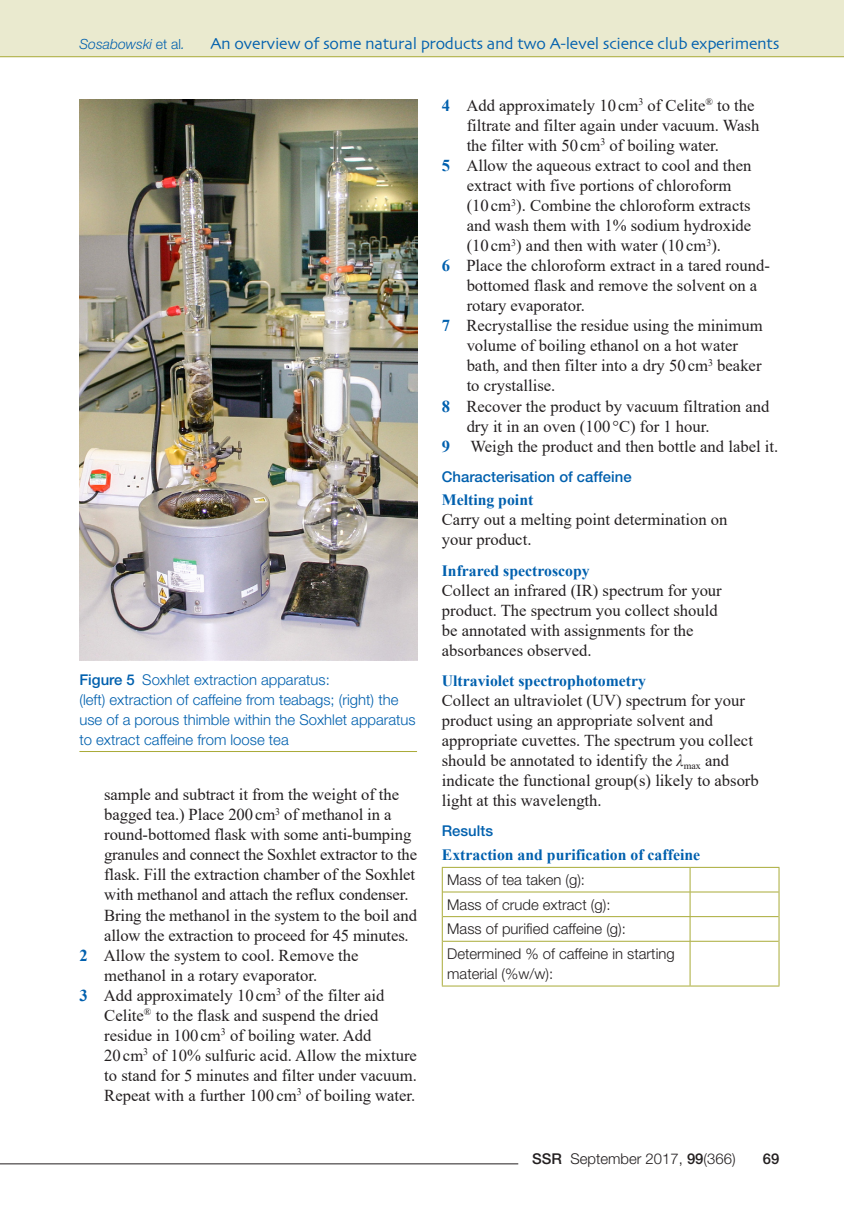
<style>
.page{position:relative;width:844px;height:1216px;background:#fff}
.page>*{position:absolute;margin:0;border:0;box-sizing:border-box;transform-origin:0 0}
.CH_numbered_list{font:16.62px/20.1px "Times New Roman";color:#231f20}
.CH_body_tx_first{font:16.62px/20.1px "Times New Roman";color:#231f20}
.CH_running_head_rect{font:16.62px "Skia";letter-spacing:-.02em;color:#0160ae}
.CH_C_head{font:700 15.75px "Times New Roman";color:#0160ae}
.CH_figure_caption{font:300 14.88px/20.1px "Helvetica Neue LT Std";color:#0160ae}
.CH_table_contents{font:300 14.88px/20.1px "Helvetica Neue LT Std";color:#231f20}
.CH_B_head{font:500 14.88px "Helvetica Neue LT Std";color:#0160ae}
.t1{font:500 14.88px "Helvetica Neue LT Std";color:#231f20}
.CH_running_head_rect-2{font:italic 300 14px "Helvetica Neue LT Std";color:#0160ae}
.s1{font-style:normal}
.s2{font-weight:500}
.s3{font-weight:700;color:#0160ae}
.s4{font-style:italic}
</style>
<div class="page">
<hr style="left:0;top:1163px;width:518px;height:1px;background:#231f20">
<div style="left:0;top:0;width:843px;height:57px;background:#eaeacf"></div>
<hr style="left:0;top:56px;width:843px;height:1px;background:#a9ab38">
<hr style="left:441px;top:866px;width:249px;height:1px;background:#a9ab38">
<hr style="left:690px;top:866px;width:89px;height:1px;background:#a9ab38">
<svg style="left:441px;top:867px;width:1px;height:74px"></svg>
<svg style="left:778px;top:867px;width:1px;height:74px"></svg>
<hr style="left:441px;top:941px;width:1px;height:44px;background:#a9ab38">
<hr style="left:778px;top:941px;width:1px;height:44px;background:#a9ab38">
<hr style="left:441px;top:985px;width:249px;height:1px;background:#a9ab38">
<hr style="left:690px;top:985px;width:89px;height:1px;background:#a9ab38">
<hr style="left:442px;top:891px;width:248px;height:1px;background:#a9ab38">
<hr style="left:690px;top:891px;width:88px;height:1px;background:#a9ab38">
<hr style="left:442px;top:916px;width:248px;height:1px;background:#a9ab38">
<hr style="left:690px;top:916px;width:88px;height:1px;background:#a9ab38">
<svg style="left:689px;top:867px;width:1px;height:73px"></svg>
<hr style="left:442px;top:940px;width:248px;height:1px;background:#a9ab38">
<hr style="left:690px;top:940px;width:88px;height:1px;background:#a9ab38">
<hr style="left:689px;top:941px;width:1px;height:44px;background:#a9ab38">
<hr style="left:79px;top:751px;width:338px;height:1px;background:#a9ab38">
<img style="left:79px;top:99px;width:338px;height:562px">
<p class="CH_running_head_rect-2" style="left:79px;top:36px;width:107px">Sosabowski <span class="s1">et al</span>.</p>
<p class="CH_running_head_rect" style="left:210px;top:34px;width:570px">An overview of some natural products and two A-level science club experiments</p>
<p class="CH_figure_caption" style="left:79px;top:669px;width:338px"><span class="s2">Figure 5</span> Soxhlet extraction apparatus:<br>(left) extraction of caffeine from teabags; (right) the use of a porous thimble within the Soxhlet apparatus to extract caffeine from loose tea</p>
<p class="CH_numbered_list" style="left:104px;top:784px;width:314px">sample and subtract it from the weight of the bagged tea.) Place 200cm<sup>3</sup> of methanol in a round-bottomed flask with some anti-bumping granules and connect the Soxhlet extractor to the flask. Fill the extraction chamber of the Soxhlet with methanol and attach the reflux condenser.<br>Bring the methanol in the system to the boil and allow the extraction to proceed for 45 minutes.</p>
<p class="CH_numbered_list" style="left:104px;top:944px;width:256px;text-indent:-25px"><span class="s3">2</span> Allow the system to cool. Remove the methanol in a rotary evaporator.</p>
<p class="CH_numbered_list" style="left:104px;top:984px;width:314px;text-indent:-25px"><span class="s3">3</span> Add approximately 10cm<sup>3</sup> of the filter aid Celite<sup>®</sup> to the flask and suspend the dried residue in 100cm<sup>3</sup> of boiling water. Add<br>20 cm<sup>3</sup> of 10% sulfuric acid. Allow the mixture to stand for 5 minutes and filter under vacuum.<br>Repeat with a further 100cm<sup>3</sup> of boiling water.</p>
<p class="CH_numbered_list" style="left:466px;top:95px;width:294px;text-indent:-25px"><span class="s3">4</span> Add approximately 10cm<sup>3</sup> of Celite<sup>®</sup> to the filtrate and filter again under vacuum. Wash the filter with 50cm<sup>3</sup> of boiling water.</p>
<p class="CH_numbered_list" style="left:466px;top:155px;width:286px;text-indent:-25px"><span class="s3">5</span> Allow the aqueous extract to cool and then extract with five portions of chloroform (10 cm<sup>3</sup>). Combine the chloroform extracts and wash them with 1% sodium hydroxide (10 cm<sup>3</sup>) and then with water (10cm<sup>3</sup>).</p>
<p class="CH_numbered_list" style="left:466px;top:255px;width:305px;text-indent:-25px"><span class="s3">6</span> Place the chloroform extract in a tared round&shy;bottomed flask and remove the solvent on a rotary evaporator.</p>
<p class="CH_numbered_list" style="left:466px;top:315px;width:297px;text-indent:-25px"><span class="s3">7</span> Recrystallise the residue using the minimum volume of boiling ethanol on a hot water bath, and then filter into a dry 50cm<sup>3</sup> beaker to crystallise.</p>
<p class="CH_numbered_list" style="left:466px;top:395px;width:304px;text-indent:-25px"><span class="s3">8</span> Recover the product by vacuum filtration and dry it in an oven (100°C) for 1 hour.</p>
<p class="CH_numbered_list" style="left:441px;top:435px;width:338px"><span class="s3">9</span> Weigh the product and then bottle and label it.</p>
<p class="CH_B_head" style="left:441px;top:467px;width:191px">Characterisation of caffeine</p>
<p class="CH_C_head" style="left:441px;top:488px;width:93px">Melting point</p>
<p class="CH_body_tx_first" style="left:441px;top:509px;width:287px">Carry out a melting point determination on your product.</p>
<p class="CH_C_head" style="left:441px;top:559px;width:149px">Infrared spectroscopy</p>
<p class="CH_body_tx_first" style="left:441px;top:579px;width:281px">Collect an infrared (IR) spectrum for your product. The spectrum you collect should be annotated with assignments for the absorbances observed.</p>
<p class="CH_C_head" style="left:441px;top:669px;width:205px">Ultraviolet spectrophotometry</p>
<p class="CH_body_tx_first" style="left:441px;top:689px;width:318px">Collect an ultraviolet (UV) spectrum for your product using an appropriate solvent and appropriate cuvettes. The spectrum you collect should be annotated to identify the <span class="s4">λ</span><sub>max</sub> and indicate the functional group(s) likely to absorb light at this wavelength.</p>
<p class="CH_B_head" style="left:441px;top:822px;width:53px">Results</p>
<p class="CH_C_head" style="left:441px;top:843px;width:260px">Extraction and purification of caffeine</p>
<p class="CH_table_contents" style="left:447px;top:869px;width:139px">Mass of tea taken (g):</p>
<p class="CH_table_contents" style="left:447px;top:894px;width:165px">Mass of crude extract (g):</p>
<p class="CH_table_contents" style="left:447px;top:918px;width:180px">Mass of purified caffeine (g):</p>
<p class="CH_table_contents" style="left:447px;top:943px;width:229px">Determined % of caffeine in starting material (%w/w):</p>
<p class="CH_table_contents" style="left:532px;top:1147px;width:205px"><span class="s2">SSR</span> September 2017, <span class="s2">99</span>(366)</p>
<p class="t1" style="left:762px;top:1149px;width:18px">69</p>
</div>
